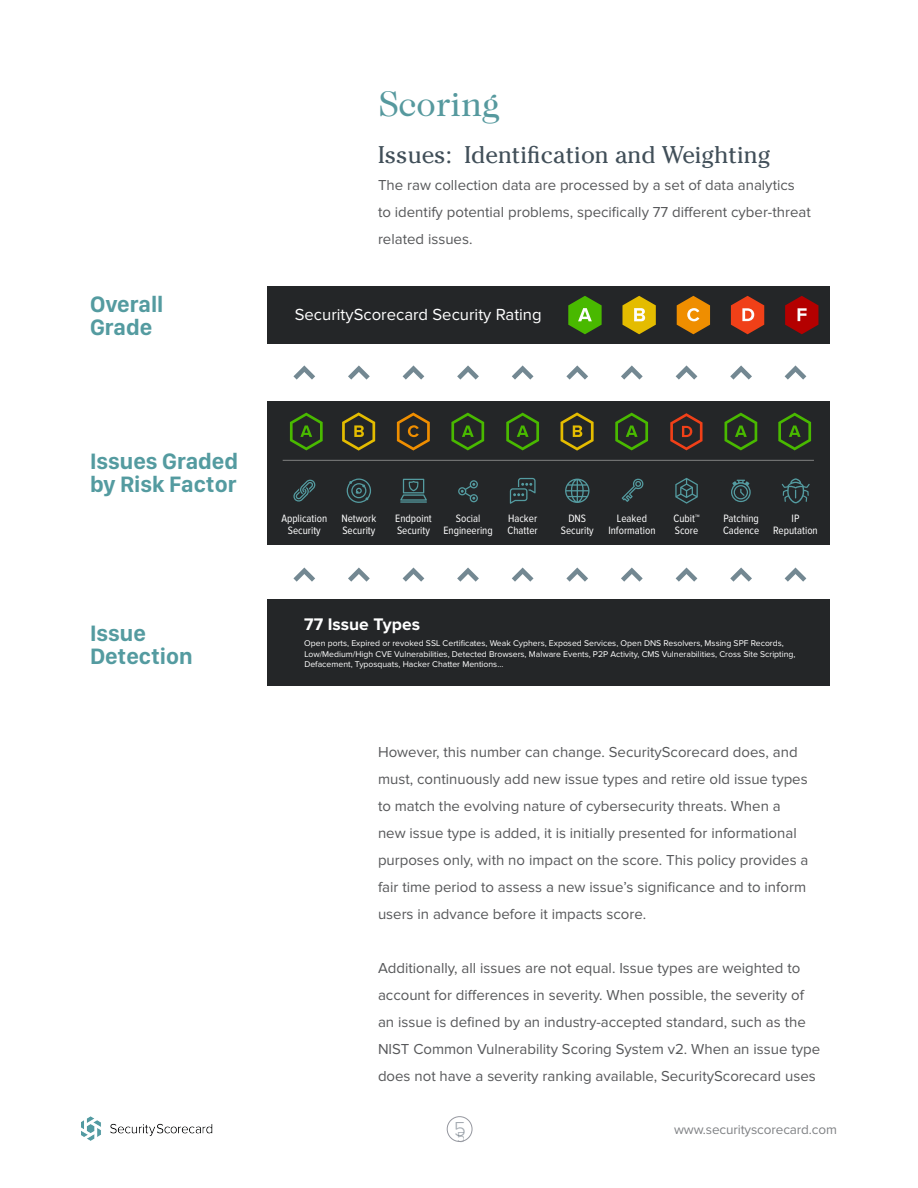
<style>
.page{position:relative;width:918px;height:1188px;background:#fff}
.page>*{position:absolute;margin:0;border:0;box-sizing:border-box;transform-origin:0 0}
.t1{font:36px "Caslon 224 Std";color:#56999e}
.t2{font:24px "Cheltenham Std";color:#414f59}
.t3{font:700 23.1px/23.1px "San Francisco Display";color:#549ba0}
.t4{font:700 17.4px "Proxima Nova";color:#fff}
.t5{font:16.65px "Proxima Nova";color:#fff}
.Body{font:15px/27px "Proxima Nova";color:#57585a}
.t6{font:300 15px "Proxima Nova";color:#4b5865}
.t7{font:13.5px "Proxima Nova";letter-spacing:-.01em;color:#808285}
.t8{font:11.1px/12px "Proxima Nova Cond";color:#fff;text-align:center}
.t9{font:8.7px/10.4px "Proxima Nova";color:#fff}
</style>
<div class="page">
<div style="left:447px;top:1116px;width:25px;height:26px;border:1px solid #95979f;border-radius:50%"></div>
<img style="left:81px;top:1117px;width:131px;height:24px">
<div style="left:267px;top:599px;width:562px;height:87px;background:#242628"></div>
<div style="left:267px;top:401px;width:562px;height:144px;background:#242628"></div>
<div style="left:267px;top:287px;width:562px;height:57px;background:#242628"></div>
<svg style="left:782px;top:478px;width:28px;height:25px"></svg>
<svg style="left:731px;top:480px;width:20px;height:22px"></svg>
<svg style="left:675px;top:478px;width:23px;height:26px"></svg>
<svg style="left:622px;top:478px;width:22px;height:24px"></svg>
<svg style="left:565px;top:479px;width:25px;height:24px"></svg>
<svg style="left:510px;top:478px;width:26px;height:26px"></svg>
<svg style="left:458px;top:480px;width:20px;height:22px"></svg>
<svg style="left:400px;top:479px;width:27px;height:22px"></svg>
<hr style="left:400px;top:501px;width:27px;height:2px;background:#549ba0">
<svg style="left:347px;top:479px;width:24px;height:24px"></svg>
<svg style="left:293px;top:479px;width:23px;height:23px"></svg>
<svg style="left:568px;top:296px;width:34px;height:38px"></svg>
<svg style="left:622px;top:296px;width:34px;height:38px"></svg>
<svg style="left:677px;top:296px;width:33px;height:38px"></svg>
<svg style="left:731px;top:296px;width:33px;height:38px"></svg>
<svg style="left:785px;top:296px;width:33px;height:38px"></svg>
<svg style="left:293px;top:365px;width:22px;height:15px"></svg>
<svg style="left:348px;top:365px;width:22px;height:15px"></svg>
<svg style="left:403px;top:365px;width:21px;height:15px"></svg>
<svg style="left:457px;top:365px;width:22px;height:15px"></svg>
<svg style="left:512px;top:365px;width:22px;height:15px"></svg>
<svg style="left:566px;top:365px;width:22px;height:15px"></svg>
<svg style="left:621px;top:365px;width:22px;height:15px"></svg>
<svg style="left:676px;top:365px;width:21px;height:15px"></svg>
<svg style="left:730px;top:365px;width:22px;height:15px"></svg>
<svg style="left:785px;top:365px;width:21px;height:15px"></svg>
<svg style="left:293px;top:568px;width:22px;height:14px"></svg>
<svg style="left:348px;top:568px;width:22px;height:14px"></svg>
<svg style="left:403px;top:568px;width:21px;height:14px"></svg>
<svg style="left:457px;top:568px;width:22px;height:14px"></svg>
<svg style="left:512px;top:568px;width:22px;height:14px"></svg>
<svg style="left:566px;top:568px;width:22px;height:14px"></svg>
<svg style="left:621px;top:568px;width:22px;height:14px"></svg>
<svg style="left:676px;top:568px;width:21px;height:14px"></svg>
<svg style="left:730px;top:568px;width:22px;height:14px"></svg>
<svg style="left:785px;top:568px;width:21px;height:14px"></svg>
<svg style="left:290px;top:413px;width:33px;height:37px"></svg>
<svg style="left:615px;top:413px;width:33px;height:37px"></svg>
<svg style="left:725px;top:413px;width:32px;height:37px"></svg>
<svg style="left:778px;top:413px;width:33px;height:37px"></svg>
<svg style="left:451px;top:413px;width:33px;height:37px"></svg>
<svg style="left:506px;top:413px;width:33px;height:37px"></svg>
<svg style="left:342px;top:412px;width:33px;height:39px"></svg>
<svg style="left:561px;top:412px;width:33px;height:39px"></svg>
<svg style="left:397px;top:413px;width:33px;height:38px"></svg>
<svg style="left:670px;top:413px;width:33px;height:37px"></svg>
<hr style="left:283px;top:460px;width:531px;height:1px;background:#808180">
<p class="t3" style="left:90px;top:294px;width:75px">Overall<br>Grade</p>
<p class="t1" style="left:378px;top:83px;width:123px">Scoring</p>
<p class="t2" style="left:378px;top:141px;width:394px">Issues: Identification and Weighting</p>
<p class="Body" style="left:378px;top:172px;width:434px">The raw collection data are processed by a set of data analytics to identify potential problems, specifically 77 different cyber-threat related issues.</p>
<p class="t5" style="left:295px;top:306px;width:248px">SecurityScorecard Security Rating</p>
<p class="t3" style="left:90px;top:451px;width:150px">Issues Graded by Risk Factor</p>
<p class="t3" style="left:90px;top:623px;width:104px">Issue<br>Detection</p>
<p class="t8" style="left:281px;top:513px;width:47px">Application<br>Security</p>
<p class="t8" style="left:341px;top:513px;width:36px;text-align:left">Network<br>Security</p>
<p class="t8" style="left:395px;top:513px;width:38px;text-align:left">Endpoint<br>Security</p>
<p class="t8" style="left:443px;top:513px;width:51px">Social<br>Engineering</p>
<p class="t8" style="left:507px;top:513px;width:32px;text-align:left">Hacker<br>Chatter</p>
<p class="t8" style="left:561px;top:513px;width:34px">DNS<br>Security</p>
<p class="t8" style="left:608px;top:513px;width:49px">Leaked<br>Information</p>
<p class="t8" style="left:673px;top:513px;width:28px;text-align:left">Cubit™<br>Score</p>
<p class="t8" style="left:723px;top:513px;width:38px;text-align:left">Patching<br>Cadence</p>
<p class="t8" style="left:773px;top:513px;width:46px">IP<br>Reputation</p>
<p class="t4" style="left:304px;top:616px;width:117px">77 Issue Types</p>
<p class="t9" style="left:304px;top:639px;width:493px">Open ports, Expired or revoked SSL Certificates, Weak Cyphers, Exposed Services, Open DNS Resolvers, Mssing SPF Records,<br>Low/Medium/High CVE Vulnerabilities, Detected Browsers, Malware Events, P2P Activity, CMS Vulnerabilities, Cross Site Scripting,<br>Defacement, Typosquats, Hacker Chatter Mentions...</p>
<p class="Body" style="left:378px;top:739px;width:432px">However, this number can change. SecurityScorecard does, and must, continuously add new issue types and retire old issue types to match the evolving nature of cybersecurity threats. When a new issue type is added, it is initially presented for informational purposes only, with no impact on the score. This policy provides a fair time period to assess a new issue’s significance and to inform users in advance before it impacts score.</p>
<p class="Body" style="left:378px;top:955px;width:444px">Additionally, all issues are not equal. Issue types are weighted to account for differences in severity. When possible, the severity of an issue is defined by an industry-accepted standard, such as the NIST Common Vulnerability Scoring System v2. When an issue type does not have a severity ranking available, SecurityScorecard uses</p>
<p class="t6" style="left:454px;top:1130px;width:14px">5<sup>5</sup></p>
<p class="t7" style="left:674px;top:1123px;width:164px">www.securityscorecard.com</p>
</div>
